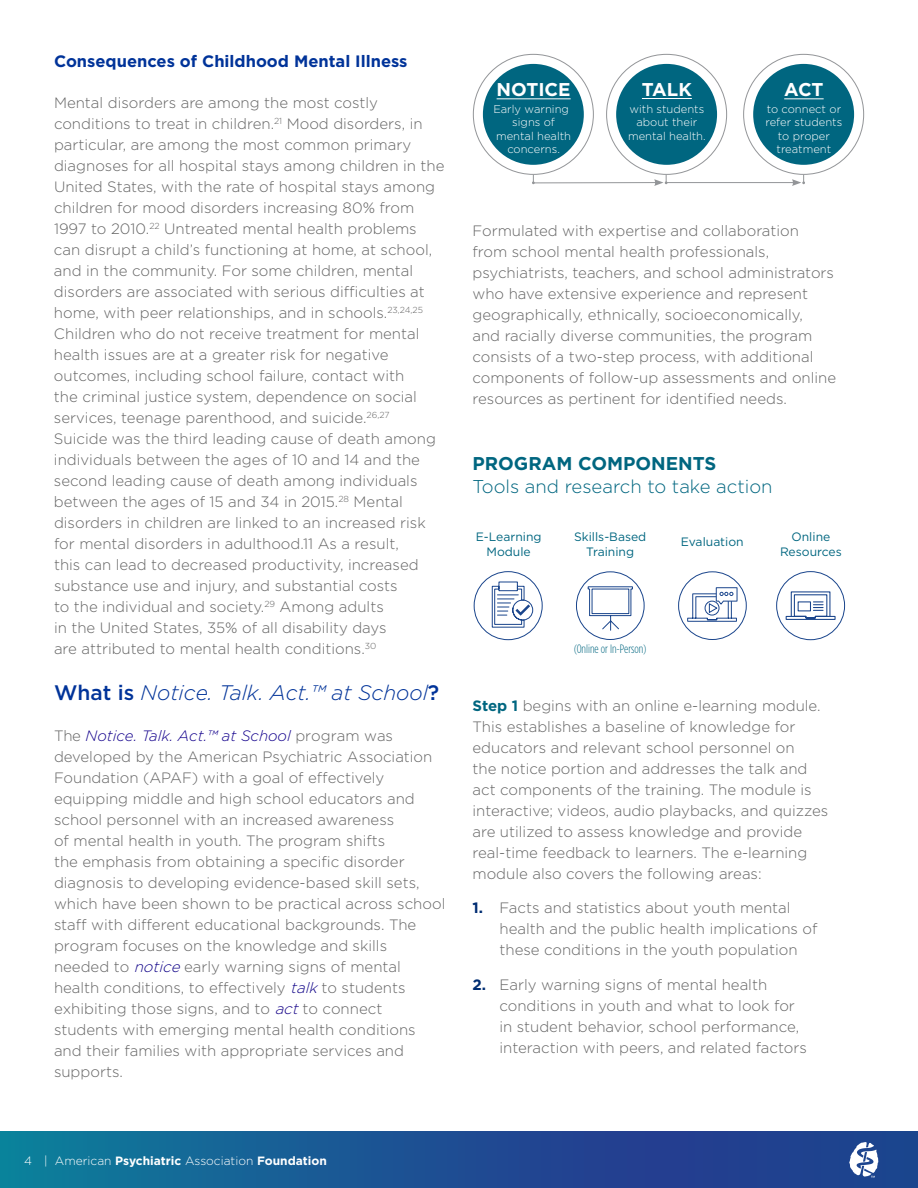
<style>
.page{position:relative;width:918px;height:1188px;background:#fff}
.page>*{position:absolute;margin:0;border:0;box-sizing:border-box;transform-origin:0 0}
.t1{font:italic 300 21px "Gotham";color:#039}
.t2{font:300 18.45px "Gotham";color:#006680}
.t3{font:700 18.45px "Gotham";color:#006680}
.t4{font:700 18.45px "Gotham";color:#fff}
.t5{font:700 16.5px "Gotham";color:#039}
.t6{font:300 15px/21px "Gotham";color:#646464}
.t7{font:12.15px/14.5px "Gotham";color:#006680;text-align:center}
.t8{font:300 12.15px "Gotham Condensed";color:#006680}
.t9{font:300 12px "Gotham";color:#fff}
.t10{font:300 11.25px/13.5px "Gotham";color:#fff;text-align:center}
.s1{font-weight:500;font-style:normal}
.s2{font-style:italic;color:#13008c}
.s3{font-style:italic;color:#130689}
.s4{font-style:italic;color:#180689}
.s5{font-weight:700;color:#006680}
.s6{font-weight:700;color:#002d72}
.s7{font-weight:700}
</style>
<div class="page">
<svg style="left:0;top:1132px;width:918px;height:56px;background:#1a5493"></svg>
<svg style="left:849px;top:1142px;width:29px;height:36px"></svg>
<div style="left:576px;top:572px;width:68px;height:68px;border:1px solid #1a458c;border-radius:50%"></div>
<svg style="left:587px;top:586px;width:46px;height:45px"></svg>
<div style="left:474px;top:571px;width:68px;height:69px;border:1px solid #1a458c;border-radius:50%"></div>
<svg style="left:491px;top:581px;width:43px;height:47px"></svg>
<div style="left:678px;top:572px;width:69px;height:68px;border:1px solid #1a458c;border-radius:50%"></div>
<svg style="left:687px;top:587px;width:51px;height:35px"></svg>
<div style="left:776px;top:571px;width:69px;height:69px;border:1px solid #1a458c;border-radius:50%"></div>
<svg style="left:785px;top:591px;width:51px;height:29px"></svg>
<div style="left:483px;top:64px;width:101px;height:101px;background:#006680;border-radius:50%"></div>
<hr style="left:497px;top:99px;width:74px;height:1px;background:#fff">
<div style="left:616px;top:64px;width:101px;height:101px;background:#006680;border-radius:50%"></div>
<hr style="left:642px;top:98px;width:50px;height:1px;background:#fff">
<div style="left:753px;top:64px;width:101px;height:101px;background:#006680;border-radius:50%"></div>
<hr style="left:784px;top:99px;width:40px;height:1px;background:#fff">
<hr style="left:533px;top:182px;width:124px;height:1px;background:#939598">
<hr style="left:666px;top:182px;width:128px;height:1px;background:#939598">
<svg style="left:532px;top:175px;width:3px;height:9px"></svg>
<svg style="left:792px;top:175px;width:13px;height:11px"></svg>
<svg style="left:654px;top:175px;width:14px;height:11px"></svg>
<p class="t5" style="left:54px;top:50px;width:355px">Consequences of Childhood Mental Illness</p>
<p class="t6" style="left:54px;top:92px;width:392px">Mental disorders are among the most costly conditions to treat in children.<sup>21</sup> Mood disorders, in particular, are among the most common primary diagnoses for all hospital stays among children in the United States, with the rate of hospital stays among children for mood disorders increasing 80% from 1997 to 2010.<sup>22</sup> Untreated mental health problems can disrupt a child’s functioning at home, at school, and in the community. For some children, mental disorders are associated with serious difficulties at home, with peer relationships, and in schools.<sup>23,24,25<br></sup>Children who do not receive treatment for mental health issues are at a greater risk for negative outcomes, including school failure, contact with<br>the criminal justice system, dependence on social services, teenage parenthood, and suicide.<sup>26,27<br></sup>Suicide was the third leading cause of death among individuals between the ages of 10 and 14 and the second leading cause of death among individuals between the ages of 15 and 34 in 2015.<sup>28</sup> Mental disorders in children are linked to an increased risk for mental disorders in adulthood.11 As a result,<br>this can lead to decreased productivity, increased substance use and injury, and substantial costs<br>to the individual and society.<sup>29</sup> Among adults<br>in the United States, 35% of all disability days<br>are attributed to mental health conditions.<sup>30</sup></p>
<h1 class="t1" style="left:54px;top:679px;width:387px"><span class="s1">What is</span> Notice. Talk. Act.™ at School<span class="s1">?</span></h1>
<p class="t6" style="left:54px;top:725px;width:393px">The <span class="s2">Notice. Talk. Act.™ at School</span> program was developed by the American Psychiatric Association Foundation (APAF) with a goal of effectively equipping middle and high school educators and school personnel with an increased awareness<br>of mental health in youth. The program shifts<br>the emphasis from obtaining a specific disorder diagnosis to developing evidence-based skill sets, which have been shown to be practical across school staff with different educational backgrounds. The program focuses on the knowledge and skills needed to <span class="s3">notice</span>early warning signs of mental health conditions, to effectively <span class="s3">talk</span>to students exhibiting those signs, and to <span class="s4">act</span>to connect students with emerging mental health conditions and their families with appropriate services and supports.</p>
<p class="t4" style="left:497px;top:77px;width:76px">NOTICE</p>
<p class="t10" style="left:493px;top:102px;width:79px">Early warning signs of mental health concerns.</p>
<p class="t4" style="left:642px;top:77px;width:51px">TALK</p>
<p class="t10" style="left:628px;top:102px;width:79px">with students about their mental health.</p>
<p class="t4" style="left:784px;top:77px;width:41px">ACT</p>
<p class="t10" style="left:766px;top:102px;width:78px">to connect or refer students to proper treatment</p>
<p class="t6" style="left:472px;top:220px;width:365px">Formulated with expertise and collaboration from school mental health professionals, psychiatrists, teachers, and school administrators who have extensive experience and represent geographically, ethnically, socioeconomically,<br>and racially diverse communities, the program consists of a two-step process, with additional components of follow-up assessments and online resources as pertinent for identified needs.</p>
<p class="t3" style="left:472px;top:452px;width:245px">PROGRAM COMPONENTS</p>
<p class="t2" style="left:472px;top:474px;width:302px">Tools and research to take action</p>
<p class="t7" style="left:476px;top:530px;width:67px">E-Learning<br>Module</p>
<p class="t7" style="left:574px;top:529px;width:74px">Skills-Based<br>Training</p>
<p class="t7" style="left:681px;top:534px;width:64px">Evaluation</p>
<p class="t7" style="left:780px;top:530px;width:63px">Online<br>Resources</p>
<p class="t8" style="left:574px;top:642px;width:74px">(Online or In-Person)</p>
<p class="t6" style="left:472px;top:695px;width:357px"><span class="s5">Step 1</span> begins with an online e-learning module.<br>This establishes a baseline of knowledge for educators and relevant school personnel on<br>the notice portion and addresses the talk and act components of the training. The module is interactive; videos, audio playbacks, and quizzes are utilized to assess knowledge and provide real-time feedback to learners. The e-learning module also covers the following areas:</p>
<p class="t6" style="left:500px;top:897px;width:320px;text-indent:-27px"><span class="s6">1.</span> Facts and statistics about youth mental health and the public health implications of these conditions in the youth population</p>
<p class="t6" style="left:500px;top:974px;width:309px;text-indent:-27px"><span class="s6">2.</span> Early warning signs of mental health conditions in youth and what to look for in student behavior, school performance, interaction with peers, and related factors</p>
<p class="t9" style="left:24px;top:1153px;width:304px">4 | American <span class="s7">Psychiatric</span> Association <span class="s7">Foundation</span></p>
</div>
